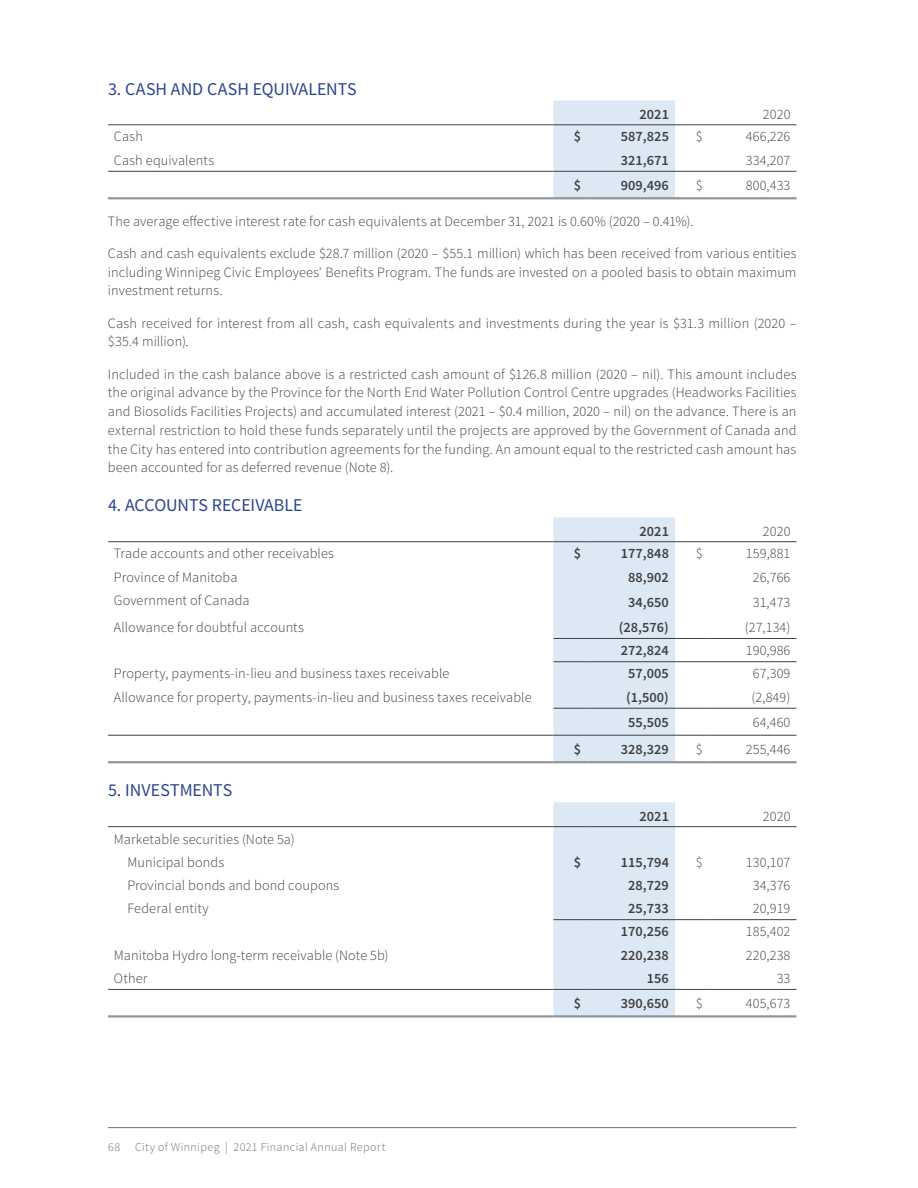
<style>
.page{position:relative;width:918px;height:1188px;background:#fff}
.page>*{position:absolute;margin:0;border:0;box-sizing:border-box;transform-origin:0 0}
.t1{font:18px "Source Sans Pro";letter-spacing:-.005em;color:#2b458d}
.t2{font:300 14.25px/18.8px "Source Sans Pro";letter-spacing:.005em;color:#414042;text-align:justify}
.t3{font:600 14.25px "Source Sans Pro";letter-spacing:.005em;color:#414042}
.t4{font:300 12px "Source Sans Pro";letter-spacing:.03em;color:#6d6e71}
</style>
<div class="page">
<hr style="left:108px;top:1127px;width:688px;height:1px;background:#6d6e71">
<div style="left:554px;top:100px;width:121px;height:97px;background:#dce8f3"></div>
<hr style="left:108px;top:171px;width:446px;height:1px;background:#414042">
<hr style="left:554px;top:171px;width:33px;height:1px;background:#414042">
<hr style="left:587px;top:171px;width:88px;height:1px;background:#414042">
<hr style="left:675px;top:171px;width:34px;height:1px;background:#414042">
<hr style="left:709px;top:171px;width:87px;height:1px;background:#414042">
<hr style="left:108px;top:197px;width:446px;height:2px;background:#939598">
<hr style="left:554px;top:197px;width:33px;height:2px;background:#939598">
<hr style="left:587px;top:197px;width:88px;height:2px;background:#939598">
<hr style="left:675px;top:197px;width:34px;height:2px;background:#939598">
<hr style="left:709px;top:197px;width:87px;height:2px;background:#939598">
<hr style="left:108px;top:124px;width:446px;height:1px;background:#414042">
<hr style="left:554px;top:124px;width:33px;height:1px;background:#414042">
<hr style="left:587px;top:124px;width:88px;height:1px;background:#414042">
<hr style="left:675px;top:124px;width:34px;height:1px;background:#414042">
<hr style="left:709px;top:124px;width:87px;height:1px;background:#414042">
<div style="left:554px;top:517px;width:121px;height:244px;background:#dce8f3"></div>
<hr style="left:554px;top:638px;width:33px;height:1px;background:#414042">
<hr style="left:587px;top:638px;width:88px;height:1px;background:#414042">
<hr style="left:675px;top:638px;width:34px;height:1px;background:#414042">
<hr style="left:709px;top:638px;width:87px;height:1px;background:#414042">
<hr style="left:554px;top:661px;width:33px;height:1px;background:#414042">
<hr style="left:587px;top:661px;width:88px;height:1px;background:#414042">
<hr style="left:675px;top:661px;width:34px;height:1px;background:#414042">
<hr style="left:709px;top:661px;width:87px;height:1px;background:#414042">
<hr style="left:108px;top:735px;width:446px;height:1px;background:#414042">
<hr style="left:554px;top:735px;width:33px;height:1px;background:#414042">
<hr style="left:587px;top:735px;width:88px;height:1px;background:#414042">
<hr style="left:675px;top:735px;width:34px;height:1px;background:#414042">
<hr style="left:709px;top:735px;width:87px;height:1px;background:#414042">
<hr style="left:108px;top:761px;width:446px;height:2px;background:#939598">
<hr style="left:554px;top:761px;width:33px;height:2px;background:#939598">
<hr style="left:587px;top:761px;width:88px;height:2px;background:#939598">
<hr style="left:675px;top:761px;width:34px;height:2px;background:#939598">
<hr style="left:709px;top:761px;width:87px;height:2px;background:#939598">
<hr style="left:554px;top:708px;width:33px;height:1px;background:#414042">
<hr style="left:587px;top:708px;width:88px;height:1px;background:#414042">
<hr style="left:675px;top:708px;width:34px;height:1px;background:#414042">
<hr style="left:709px;top:708px;width:87px;height:1px;background:#414042">
<hr style="left:108px;top:541px;width:446px;height:1px;background:#414042">
<hr style="left:554px;top:541px;width:33px;height:1px;background:#414042">
<hr style="left:587px;top:541px;width:88px;height:1px;background:#414042">
<hr style="left:675px;top:541px;width:34px;height:1px;background:#414042">
<hr style="left:709px;top:541px;width:87px;height:1px;background:#414042">
<div style="left:554px;top:802px;width:121px;height:213px;background:#dce8f3"></div>
<hr style="left:554px;top:919px;width:33px;height:1px;background:#414042">
<hr style="left:587px;top:919px;width:88px;height:1px;background:#414042">
<hr style="left:675px;top:919px;width:34px;height:1px;background:#414042">
<hr style="left:709px;top:919px;width:87px;height:1px;background:#414042">
<hr style="left:108px;top:826px;width:446px;height:1px;background:#414042">
<hr style="left:554px;top:826px;width:33px;height:1px;background:#414042">
<hr style="left:587px;top:826px;width:88px;height:1px;background:#414042">
<hr style="left:675px;top:826px;width:34px;height:1px;background:#414042">
<hr style="left:709px;top:826px;width:87px;height:1px;background:#414042">
<hr style="left:108px;top:989px;width:446px;height:1px;background:#414042">
<hr style="left:554px;top:989px;width:33px;height:1px;background:#414042">
<hr style="left:587px;top:989px;width:88px;height:1px;background:#414042">
<hr style="left:675px;top:989px;width:34px;height:1px;background:#414042">
<hr style="left:709px;top:989px;width:87px;height:1px;background:#414042">
<hr style="left:108px;top:1015px;width:446px;height:3px;background:#939598">
<hr style="left:554px;top:1015px;width:33px;height:3px;background:#939598">
<hr style="left:587px;top:1015px;width:88px;height:3px;background:#939598">
<hr style="left:675px;top:1015px;width:34px;height:3px;background:#939598">
<hr style="left:709px;top:1015px;width:87px;height:3px;background:#939598">
<p class="t1" style="left:108px;top:77px;width:250px">3. CASH AND CASH EQUIVALENTS</p>
<p class="t3" style="left:640px;top:105px;width:31px">2021</p>
<p class="t2" style="left:763px;top:105px;width:29px">2020</p>
<p class="t2" style="left:114px;top:127px;width:30px">Cash</p>
<p class="t3" style="left:574px;top:128px;width:9px">$</p>
<p class="t3" style="left:621px;top:128px;width:50px">587,825</p>
<p class="t2" style="left:696px;top:127px;width:8px">$</p>
<p class="t2" style="left:746px;top:127px;width:46px">466,226</p>
<p class="t2" style="left:114px;top:151px;width:102px">Cash equivalents</p>
<p class="t3" style="left:621px;top:151px;width:50px">321,671</p>
<p class="t2" style="left:746px;top:151px;width:46px">334,207</p>
<p class="t3" style="left:574px;top:176px;width:9px">$</p>
<p class="t3" style="left:621px;top:176px;width:50px">909,496</p>
<p class="t2" style="left:696px;top:176px;width:8px">$</p>
<p class="t2" style="left:746px;top:176px;width:46px">800,433</p>
<p class="t2" style="left:108px;top:212px;width:587px">The average effective interest rate for cash equivalents at December 31, 2021 is 0.60% (2020 – 0.41%).</p>
<p class="t2" style="left:108px;top:244px;width:690px">Cash and cash equivalents exclude $28.7 million (2020 – $55.1 million) which has been received from various entities including Winnipeg Civic Employees' Benefits Program. The funds are invested on a pooled basis to obtain maximum investment returns.</p>
<p class="t2" style="left:108px;top:314px;width:690px">Cash received for interest from all cash, cash equivalents and investments during the year is $31.3 million (2020 – $35.4 million).</p>
<p class="t2" style="left:108px;top:365px;width:690px">Included in the cash balance above is a restricted cash amount of $126.8 million (2020 – nil). This amount includes the original advance by the Province for the North End Water Pollution Control Centre upgrades (Headworks Facilities and Biosolids Facilities Projects) and accumulated interest (2021 – $0.4 million, 2020 – nil) on the advance. There is an external restriction to hold these funds separately until the projects are approved by the Government of Canada and the City has entered into contribution agreements for the funding. An amount equal to the restricted cash amount has been accounted for as deferred revenue (Note 8).</p>
<p class="t1" style="left:108px;top:494px;width:196px">4. ACCOUNTS RECEIVABLE</p>
<p class="t3" style="left:640px;top:522px;width:31px">2021</p>
<p class="t2" style="left:763px;top:522px;width:29px">2020</p>
<p class="t2" style="left:114px;top:544px;width:221px">Trade accounts and other receivables</p>
<p class="t3" style="left:574px;top:545px;width:9px">$</p>
<p class="t3" style="left:621px;top:545px;width:50px">177,848</p>
<p class="t2" style="left:696px;top:544px;width:8px">$</p>
<p class="t2" style="left:746px;top:544px;width:46px">159,881</p>
<p class="t2" style="left:114px;top:568px;width:125px">Province of Manitoba</p>
<p class="t3" style="left:628px;top:568px;width:42px">88,902</p>
<p class="t2" style="left:753px;top:568px;width:39px">26,766</p>
<p class="t2" style="left:114px;top:591px;width:137px">Government of Canada</p>
<p class="t3" style="left:628px;top:593px;width:42px">34,650</p>
<p class="t2" style="left:753px;top:593px;width:39px">31,473</p>
<p class="t2" style="left:114px;top:618px;width:192px">Allowance for doubtful accounts</p>
<p class="t3" style="left:619px;top:618px;width:52px">(28,576)</p>
<p class="t2" style="left:745px;top:618px;width:47px">(27,134)</p>
<p class="t3" style="left:621px;top:642px;width:50px">272,824</p>
<p class="t2" style="left:746px;top:641px;width:46px">190,986</p>
<p class="t2" style="left:114px;top:664px;width:337px">Property, payments-in-lieu and business taxes receivable</p>
<p class="t3" style="left:628px;top:665px;width:42px">57,005</p>
<p class="t2" style="left:753px;top:664px;width:39px">67,309</p>
<p class="t2" style="left:114px;top:688px;width:419px">Allowance for property, payments-in-lieu and business taxes receivable</p>
<p class="t3" style="left:626px;top:688px;width:44px">(1,500)</p>
<p class="t2" style="left:752px;top:688px;width:40px">(2,849)</p>
<p class="t3" style="left:628px;top:713px;width:42px">55,505</p>
<p class="t2" style="left:753px;top:713px;width:39px">64,460</p>
<p class="t3" style="left:574px;top:740px;width:9px">$</p>
<p class="t3" style="left:621px;top:740px;width:50px">328,329</p>
<p class="t2" style="left:696px;top:740px;width:8px">$</p>
<p class="t2" style="left:746px;top:740px;width:46px">255,446</p>
<p class="t1" style="left:108px;top:779px;width:126px">5. INVESTMENTS</p>
<p class="t3" style="left:640px;top:807px;width:31px">2021</p>
<p class="t2" style="left:763px;top:807px;width:29px">2020</p>
<p class="t2" style="left:127px;top:828px;width:169px;line-height:22.6px;text-indent:-13px">Marketable securities (Note 5a)<br>Municipal bonds</p>
<p class="t3" style="left:574px;top:853px;width:9px">$</p>
<p class="t3" style="left:621px;top:853px;width:50px">115,794</p>
<p class="t2" style="left:696px;top:853px;width:8px">$</p>
<p class="t2" style="left:746px;top:853px;width:46px">130,107</p>
<p class="t2" style="left:127px;top:876px;width:213px">Provincial bonds and bond coupons</p>
<p class="t3" style="left:628px;top:876px;width:42px">28,729</p>
<p class="t2" style="left:753px;top:876px;width:39px">34,376</p>
<p class="t2" style="left:127px;top:899px;width:83px">Federal entity</p>
<p class="t3" style="left:628px;top:899px;width:42px">25,733</p>
<p class="t2" style="left:753px;top:899px;width:39px">20,919</p>
<p class="t3" style="left:621px;top:923px;width:50px">170,256</p>
<p class="t2" style="left:746px;top:922px;width:46px">185,402</p>
<p class="t2" style="left:114px;top:946px;width:276px">Manitoba Hydro long-term receivable (Note 5b)</p>
<p class="t3" style="left:621px;top:946px;width:50px">220,238</p>
<p class="t2" style="left:746px;top:946px;width:46px">220,238</p>
<p class="t2" style="left:114px;top:969px;width:35px">Other</p>
<p class="t3" style="left:647px;top:969px;width:24px">156</p>
<p class="t2" style="left:777px;top:969px;width:15px">33</p>
<p class="t3" style="left:574px;top:995px;width:9px">$</p>
<p class="t3" style="left:621px;top:995px;width:50px">390,650</p>
<p class="t2" style="left:696px;top:994px;width:8px">$</p>
<p class="t2" style="left:746px;top:994px;width:46px">405,673</p>
<p class="t4" style="left:108px;top:1140px;width:279px">68 City of Winnipeg | 2021 Financial Annual Report</p>
</div>
